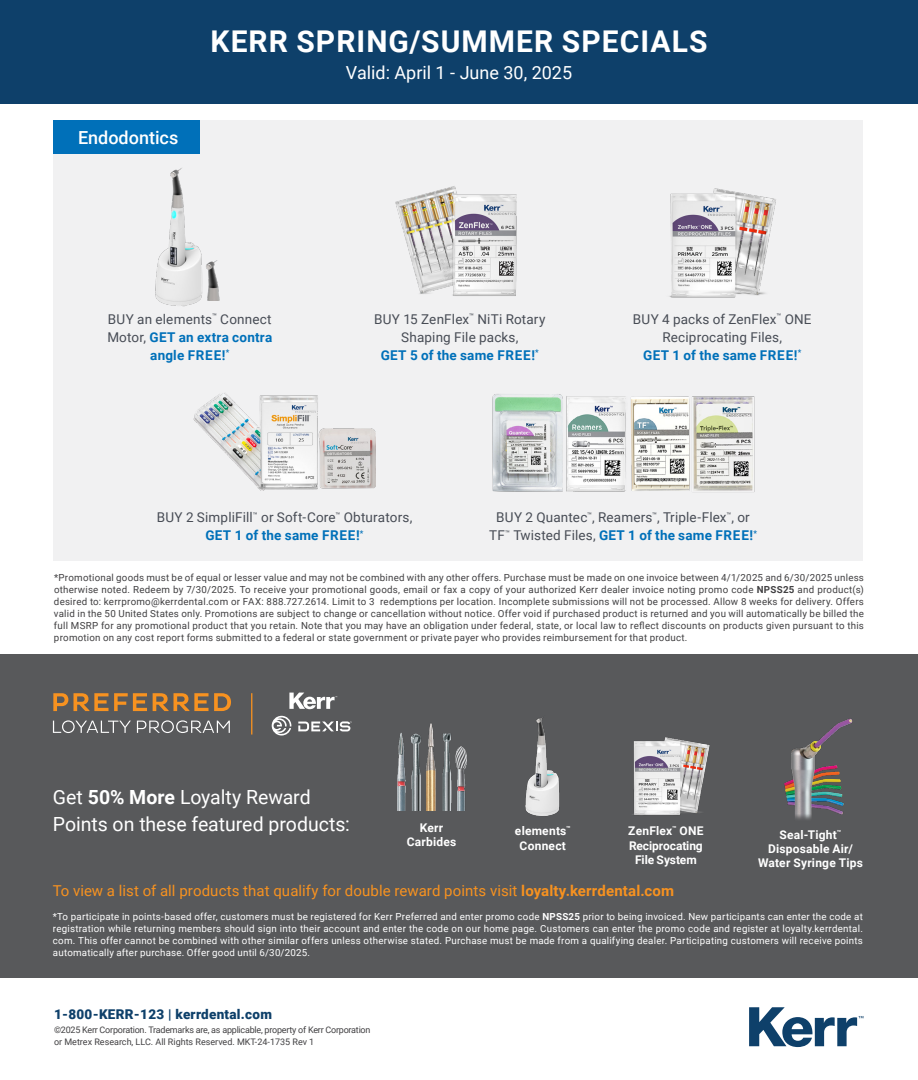
<style>
.page{position:relative;width:918px;height:1080px;background:#fff}
.page>*{position:absolute;margin:0;border:0;box-sizing:border-box;transform-origin:0 0}
.t1{font:700 30px "Roboto";letter-spacing:.035em;color:#fff}
.t2{font:19.5px/27px "Roboto";letter-spacing:-.005em;color:#fff}
.t3{font:18px "Roboto";color:#fff}
.t4{font:500 18px "Roboto";color:#fff}
.t5{font:15px "Roboto";letter-spacing:.005em;color:#f79220}
.t6{font:13.5px/18px "Roboto";letter-spacing:.01em;color:#474c55;text-align:center}
.t7{font:900 13.5px "Roboto";letter-spacing:.02em;color:#0e406a}
.t8{font:700 12px/14.4px "Roboto";letter-spacing:.015em;color:#fff;text-align:center}
.t9{font:700 12px/14.4px "Roboto";letter-spacing:-.005em;color:#fff;text-align:center}
.t10{font:9.75px/12px "Roboto";letter-spacing:.025em;color:#414042;text-align:justify}
.t11{font:9.75px/12px "Roboto";letter-spacing:.025em;color:#fff;text-align:justify}
.t12{font:9px/12px "Roboto";letter-spacing:-.025em;color:#414042}
.s1{font-weight:700;color:#0070b9}
.s2{font-weight:700}
</style>
<div class="page">
<div style="left:0;top:0;width:918px;height:104px;background:#0e406a"></div>
<svg style="left:749px;top:1007px;width:114px;height:40px"></svg>
<div style="left:53px;top:120px;width:810px;height:441px;background:#f1f1f2"></div>
<div style="left:53px;top:120px;width:146px;height:34px;background:#0070b9"></div>
<div style="left:0;top:654px;width:918px;height:324px;background:#58595b"></div>
<img style="left:397px;top:723px;width:70px;height:87px">
<img style="left:632px;top:737px;width:78px;height:78px">
<img style="left:525px;top:718px;width:35px;height:98px">
<img style="left:784px;top:718px;width:69px;height:102px">
<hr style="left:251px;top:693px;width:1px;height:42px;background:#f79220">
<svg style="left:53px;top:693px;width:94px;height:18px"></svg>
<svg style="left:153px;top:693px;width:78px;height:18px"></svg>
<svg style="left:53px;top:720px;width:78px;height:13px"></svg>
<svg style="left:137px;top:720px;width:93px;height:13px"></svg>
<svg style="left:289px;top:693px;width:48px;height:16px"></svg>
<svg style="left:272px;top:716px;width:19px;height:20px"></svg>
<svg style="left:298px;top:721px;width:54px;height:10px"></svg>
<img style="left:669px;top:188px;width:107px;height:110px">
<img style="left:395px;top:186px;width:122px;height:110px">
<img style="left:194px;top:393px;width:181px;height:97px">
<img style="left:207px;top:260px;width:13px;height:41px">
<img style="left:155px;top:168px;width:52px;height:139px">
<img style="left:492px;top:394px;width:263px;height:98px">
<h3 class="t4" style="left:78px;top:125px;width:102px">Endodontics</h3>
<h1 class="t1" style="left:211px;top:20px;width:498px">KERR SPRING/SUMMER SPECIALS</h1>
<h3 class="t3" style="left:346px;top:60px;width:228px">Valid: April 1 - June 30, 2025</h3>
<h3 class="t6" style="left:107px;top:310px;width:166px">BUY an elements<sup>™</sup> Connect<br>Motor, <span class="s1">GET an extra contra angle FREE!</span><sup>*</sup></h3>
<h3 class="t6" style="left:374px;top:310px;width:173px">BUY 15 ZenFlex<sup>™</sup> NiTi Rotary<br>Shaping File packs,<br><span class="s1">GET 5 of the same FREE!</span><sup>*</sup></h3>
<h3 class="t6" style="left:633px;top:310px;width:180px">BUY 4 packs of ZenFlex<sup>™</sup> ONE<br>Reciprocating Files,<br><span class="s1">GET 1 of the same FREE!</span><sup>*</sup></h3>
<h3 class="t6" style="left:157px;top:508px;width:257px">BUY 2 SimpliFill<sup>™</sup> or Soft-Core<sup>™</sup> Obturators,<br><span class="s1">GET 1 of the same FREE!</span><sup>*</sup></h3>
<h3 class="t6" style="left:489px;top:508px;width:269px">BUY 2 Quantec<sup>™</sup>, Reamers<sup>™</sup>, Triple-Flex<sup>™</sup>, or<br>TF<sup>™</sup> Twisted Files, <span class="s1">GET 1 of the same FREE!</span><sup>*</sup></h3>
<p class="t10" style="left:54px;top:571px;width:812px">*Promotional goods must be of equal or lesser value and may not be combined with any other offers. Purchase must be made on one invoice between 4/1/2025 and 6/30/2025 unless otherwise noted. Redeem by 7/30/2025. To receive your promotional goods, email or fax a copy of your authorized Kerr dealer invoice noting promo code <span class="s2">NPSS25</span> and product(s) desired to: kerrpromo@kerrdental.com or FAX: 888.727.2614. Limit to 3 redemptions per location. Incomplete submissions will not be processed. Allow 8 weeks for delivery. Offers valid in the 50 United States only. Promotions are subject to change or cancellation without notice. Offer void if purchased product is returned and you will automatically be billed the full MSRP for any promotional product that you retain. Note that you may have an obligation under federal, state, or local law to reflect discounts on products given pursuant to this promotion on any cost report forms submitted to a federal or state government or private payer who provides reimbursement for that product.</p>
<h2 class="t2" style="left:53px;top:783px;width:299px">Get <span class="s2">50% More</span> Loyalty Reward<br>Points on these featured products:</h2>
<p class="t8" style="left:407px;top:820px;width:51px">Kerr<br>Carbides</p>
<p class="t9" style="left:628px;top:824px;width:77px">ZenFlex<sup>™</sup> ONE<br>Reciprocating<br>File System</p>
<p class="t8" style="left:515px;top:824px;width:57px">elements<sup>™<br></sup>Connect</p>
<p class="t8" style="left:758px;top:827px;width:106px">Seal-Tight<sup>™<br></sup>Disposable Air/<br>Water Syringe Tips</p>
<h3 class="t5" style="left:53px;top:880px;width:623px">To view a list of all products that qualify for double reward points visit <span class="s2">loyalty.kerrdental.com</span></h3>
<p class="t11" style="left:53px;top:910px;width:812px">*To participate in points-based offer, customers must be registered for Kerr Preferred and enter promo code <span class="s2">NPSS25</span> prior to being invoiced. New participants can enter the code at registration while returning members should sign into their account and enter the code on our home page. Customers can enter the promo code and register at loyalty.kerrdental. com. This offer cannot be combined with other similar offers unless otherwise stated. Purchase must be made from a qualifying dealer. Participating customers will receive points automatically after purchase. Offer good until 6/30/2025.</p>
<h3 class="t7" style="left:54px;top:1005px;width:220px">1-800-KERR-123 | kerrdental.com</h3>
<p class="t12" style="left:54px;top:1023px;width:318px">©2025 Kerr Corporation. Trademarks are, as applicable, property of Kerr Corporation or Metrex Research, LLC. All Rights Reserved. MKT-24-1735 Rev 1</p>
</div>
